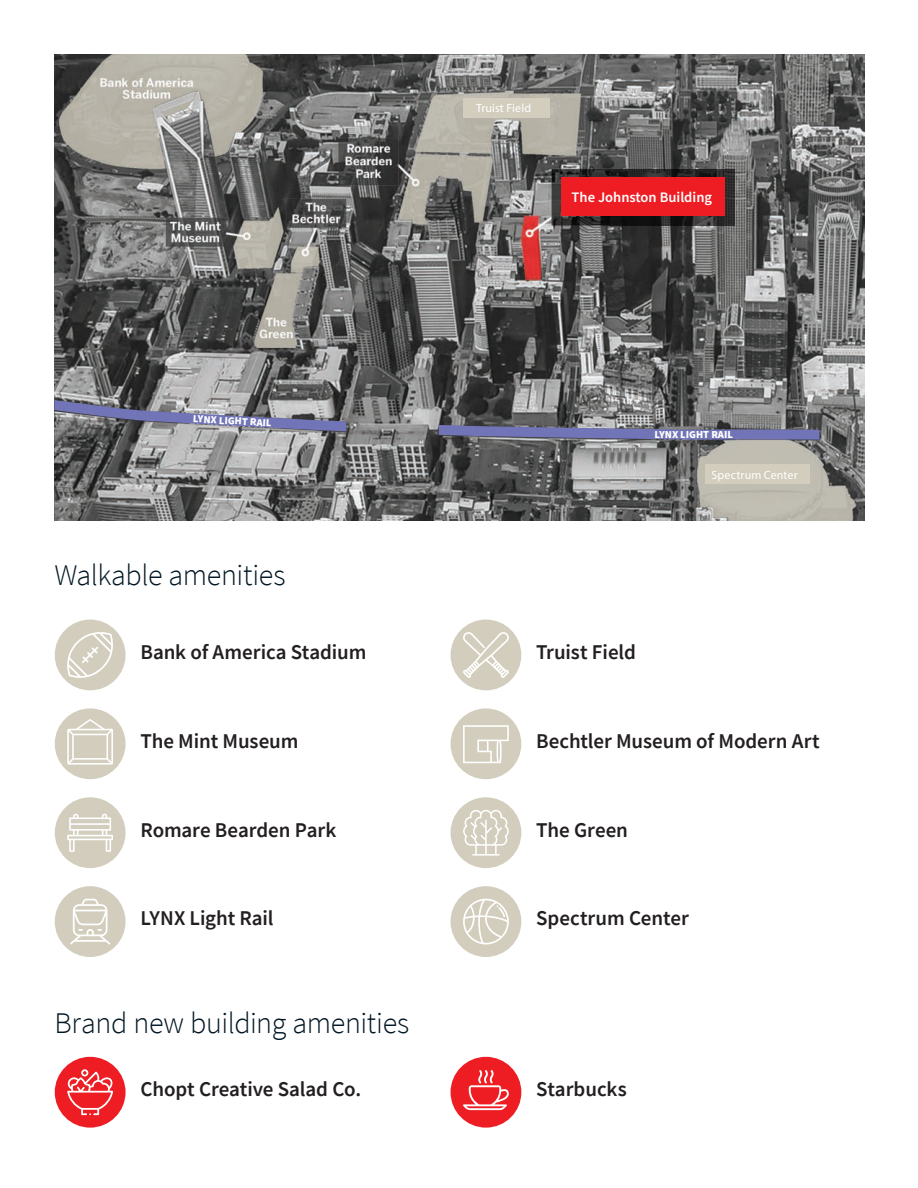
<style>
.page{position:relative;width:918px;height:1188px;background:#fff}
.page>*{position:absolute;margin:0;border:0;box-sizing:border-box;transform-origin:0 0}
.Property_-_Body_Text{font:300 30px "Source Sans Pro";letter-spacing:-.015em;color:#011622}
.Disclaimer{font:600 21px "Source Sans Pro";letter-spacing:-.005em;color:#231f20}
.t1{font:600 14.55px "Source Sans Pro";color:#fff}
.Disclaimer-2{font:12px "Myriad Pro";letter-spacing:.01em;color:#fff}
.t2{font:900 10.65px "Source Sans Pro";color:#fff}
</style>
<div class="page">
<img style="left:54px;top:54px;width:810px;height:467px">
<svg style="left:54px;top:400px;width:292px;height:31px;background:#838499"></svg>
<svg style="left:609px;top:169px;width:126px;height:56px;background:#2d2323"></svg>
<div style="left:562px;top:178px;width:163px;height:38px;background:#ee1d23"></div>
<div style="left:55px;top:620px;width:71px;height:70px;background:#d2cdbc;border-radius:50%"></div>
<div style="left:55px;top:708px;width:71px;height:71px;background:#d2cdbc;border-radius:50%"></div>
<div style="left:55px;top:797px;width:71px;height:71px;background:#d2cdbc;border-radius:50%"></div>
<div style="left:55px;top:886px;width:71px;height:71px;background:#d2cdbc;border-radius:50%"></div>
<div style="left:451px;top:620px;width:70px;height:70px;background:#d2cdbc;border-radius:50%"></div>
<div style="left:451px;top:708px;width:70px;height:71px;background:#d2cdbc;border-radius:50%"></div>
<div style="left:451px;top:797px;width:70px;height:71px;background:#d2cdbc;border-radius:50%"></div>
<div style="left:451px;top:886px;width:70px;height:71px;background:#d2cdbc;border-radius:50%"></div>
<svg style="left:463px;top:725px;width:46px;height:38px"></svg>
<svg style="left:67px;top:719px;width:46px;height:46px"></svg>
<svg style="left:67px;top:632px;width:46px;height:46px"></svg>
<svg style="left:70px;top:899px;width:40px;height:46px"></svg>
<svg style="left:463px;top:810px;width:46px;height:46px"></svg>
<svg style="left:67px;top:814px;width:46px;height:38px"></svg>
<svg style="left:463px;top:899px;width:46px;height:45px"></svg>
<svg style="left:463px;top:632px;width:46px;height:46px"></svg>
<div style="left:55px;top:1057px;width:71px;height:71px;background:#ee1d23;border-radius:50%"></div>
<div style="left:451px;top:1057px;width:70px;height:71px;background:#ee1d23;border-radius:50%"></div>
<svg style="left:67px;top:1069px;width:46px;height:46px"></svg>
<svg style="left:463px;top:1070px;width:46px;height:40px"></svg>
<div style="left:463px;top:99px;width:87px;height:19px;background:#d2cdbc"></div>
<div style="left:705px;top:465px;width:105px;height:19px;background:#d2cdbc"></div>
<svg style="left:439px;top:425px;width:381px;height:15px;background:#6f719d"></svg>
<p class="t2" style="left:194px;top:411px;width:80px;rotate:3deg">LYNX LIGHT RAIL</p>
<p class="Property_-_Body_Text" style="left:54px;top:556px;width:233px">Walkable amenities</p>
<p class="Disclaimer" style="left:140px;top:638px;width:228px">Bank of America Stadium</p>
<p class="Disclaimer" style="left:140px;top:727px;width:160px">The Mint Museum</p>
<p class="Disclaimer" style="left:140px;top:816px;width:198px">Romare Bearden Park</p>
<p class="Disclaimer-2" style="left:476px;top:101px;width:57px">Truist Field</p>
<p class="t1" style="left:572px;top:187px;width:142px">The Johnston Building</p>
<p class="t2" style="left:655px;top:427px;width:36px;rotate:1deg">LYNX LI</p>
<p class="t2" style="left:689px;top:427px;width:8px">G</p>
<p class="t2" style="left:711px;top:427px;width:23px">RAIL</p>
<p class="Disclaimer-2" style="left:712px;top:467px;width:88px">Spectrum Center</p>
<p class="Disclaimer" style="left:536px;top:638px;width:101px">Truist Field</p>
<p class="Disclaimer" style="left:536px;top:727px;width:285px">Bechtler Museum of Modern Art</p>
<p class="Disclaimer" style="left:536px;top:816px;width:93px">The Green</p>
<p class="Disclaimer" style="left:140px;top:905px;width:134px">LYNX Light Rail</p>
<p class="Disclaimer" style="left:536px;top:905px;width:154px">Spectrum Center</p>
<p class="Property_-_Body_Text" style="left:54px;top:1004px;width:357px">Brand new building amenities</p>
<p class="Disclaimer" style="left:140px;top:1075px;width:222px">Chopt Creative Salad Co.</p>
<p class="Disclaimer" style="left:536px;top:1075px;width:92px">Starbucks</p>
</div>
